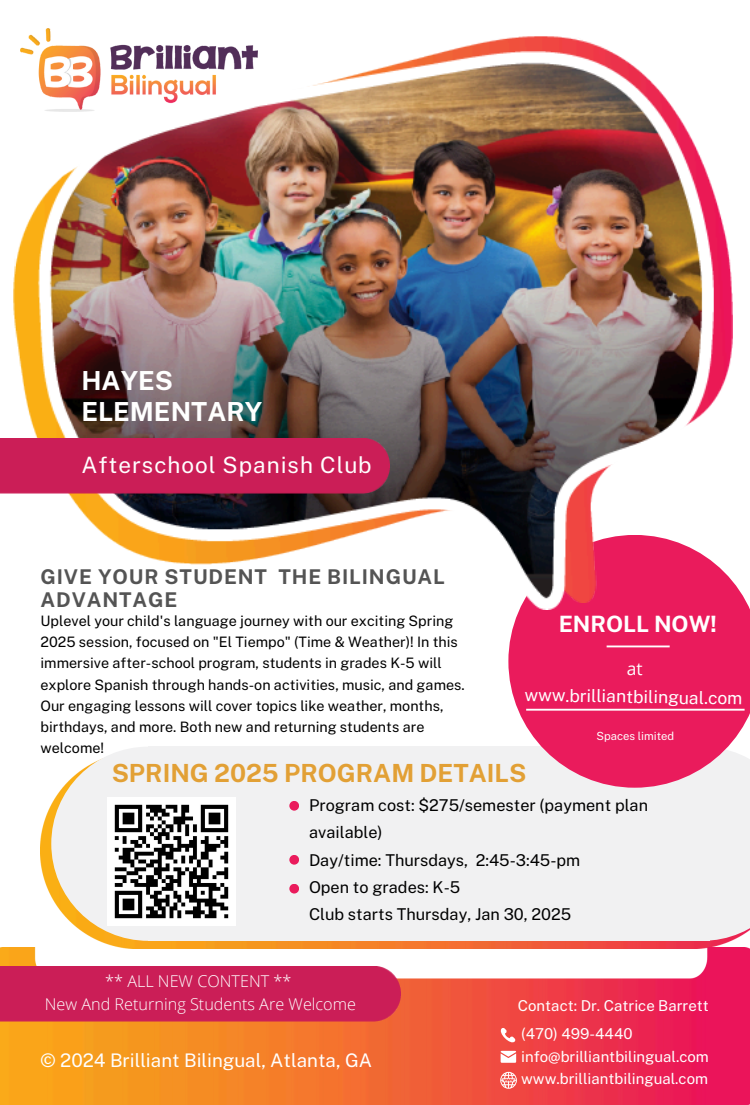
<style>
.page{position:relative;width:750px;height:1105px;background:#fff}
.page>*{position:absolute;margin:0;border:0;box-sizing:border-box;transform-origin:0 0}
.t1{font:700 26.25px/31.4px "Public Sans";color:#fff}
.t2{font:700 25px "Public Sans";color:#e2a035}
.t3{font:22.56px "Public Sans";letter-spacing:.045em;color:#fff}
.t4{font:700 22.5px "Public Sans";color:#fff}
.t5{font:700 20.31px/22.3px "Public Sans";letter-spacing:.045em;color:#545454}
.t6{font:18.75px "Public Sans";color:#fff}
.t7{font:17.5px "Public Sans";color:#fff}
.t8{font:17.5px "Open Sans";color:#fff}
.t9{font:16.31px/27.4px "Public Sans";color:#000}
.t10{font:300 16.25px/22.5px "Open Sans";color:#fff;text-align:center}
.t11{font:15px/22.5px "Public Sans";color:#fff}
.t12{font:14.38px/21.1px "Public Sans";color:#000}
.t13{font:11.25px "Public Sans";color:#fff}
</style>
<div class="page">
<img style="left:41px;top:758px;width:690px;height:189px">
<div style="left:51px;top:747px;width:194px;height:194px;background:#f1f1f2;border-radius:50%"></div>
<div style="left:710px;top:788px;width:40px;height:153px;background:#f1f1f2"></div>
<div style="left:148px;top:747px;width:562px;height:194px;background:#f1f1f2"></div>
<svg style="left:508px;top:609px;width:242px;height:179px;background:#eb3b72"></svg>
<img style="left:0;top:51px;width:750px;height:558px">
<div style="left:0;top:439px;width:389px;height:54px;background:#cb1e57"></div>
<img style="left:21px;top:29px;width:237px;height:82px">
<hr style="left:607px;top:645px;width:63px;height:2px;background:#fff">
<img style="left:0;top:947px;width:750px;height:158px">
<div style="left:0;top:966px;width:401px;height:55px;background:#cb1e57"></div>
<hr style="left:526px;top:709px;width:219px;height:2px;background:#fff">
<svg style="left:497px;top:1028px;width:19px;height:35px"></svg>
<svg style="left:500px;top:1072px;width:17px;height:17px"></svg>
<div style="left:289px;top:801px;width:10px;height:10px;background:#ea1b5c;border-radius:50%"></div>
<div style="left:289px;top:855px;width:10px;height:10px;background:#ea1b5c;border-radius:50%"></div>
<div style="left:289px;top:884px;width:10px;height:9px;background:#ea1b5c;border-radius:50%"></div>
<img style="left:107px;top:797px;width:129px;height:129px">
<p class="t1" style="left:81px;top:365px;width:182px">HAYES<br>ELEMENTARY</p>
<p class="t3" style="left:81px;top:451px;width:292px">Afterschool Spanish Club</p>
<h2 class="t5" style="left:41px;top:566px;width:406px">GIVE YOUR STUDENT THE BILINGUAL<br>ADVANTAGE</h2>
<h6 class="t12" style="left:41px;top:610px;width:426px">Uplevel your child's language journey with our exciting Spring 2025 session, focused on "El Tiempo" (Time &amp; Weather)! In this immersive after-school program, students in grades K-5 will explore Spanish through hands-on activities, music, and games.<br>Our engaging lessons will cover topics like weather, months, birthdays, and more. Both new and returning students are welcome!</h6>
<p class="t4" style="left:559px;top:611px;width:160px">ENROLL NOW!</p>
<h1 class="t8" style="left:627px;top:657px;width:17px">at</h1>
<p class="t7" style="left:525px;top:684px;width:220px;rotate:1deg">www.brilliantbilingual.com</p>
<h3 class="t13" style="left:596px;top:729px;width:79px">Spaces limited</h3>
<p class="t2" style="left:112px;top:759px;width:416px">SPRING 2025 PROGRAM DETAILS</p>
<h2 class="t9" style="left:309px;top:791px;width:341px">Program cost: $275/semester (payment plan available)<br>Day/time: Thursdays, 2:45-3:45-pm<br>Open to grades: K-5<br>Club starts Thursday, Jan 30, 2025</h2>
<p class="t10" style="left:45px;top:969px;width:313px">** ALL NEW CONTENT **<br>New And Returning Students Are Welcome</p>
<p class="t6" style="left:41px;top:1049px;width:333px">© 2024 Brilliant Bilingual, Atlanta, GA</p>
<h4 class="t11" style="left:518px;top:994px;width:193px">Contact: Dr. Catrice Barrett</h4>
<h4 class="t11" style="left:521px;top:1023px;width:189px">(470) 499-4440 info@brilliantbilingual.com www.brilliantbilingual.com</h4>
</div>
